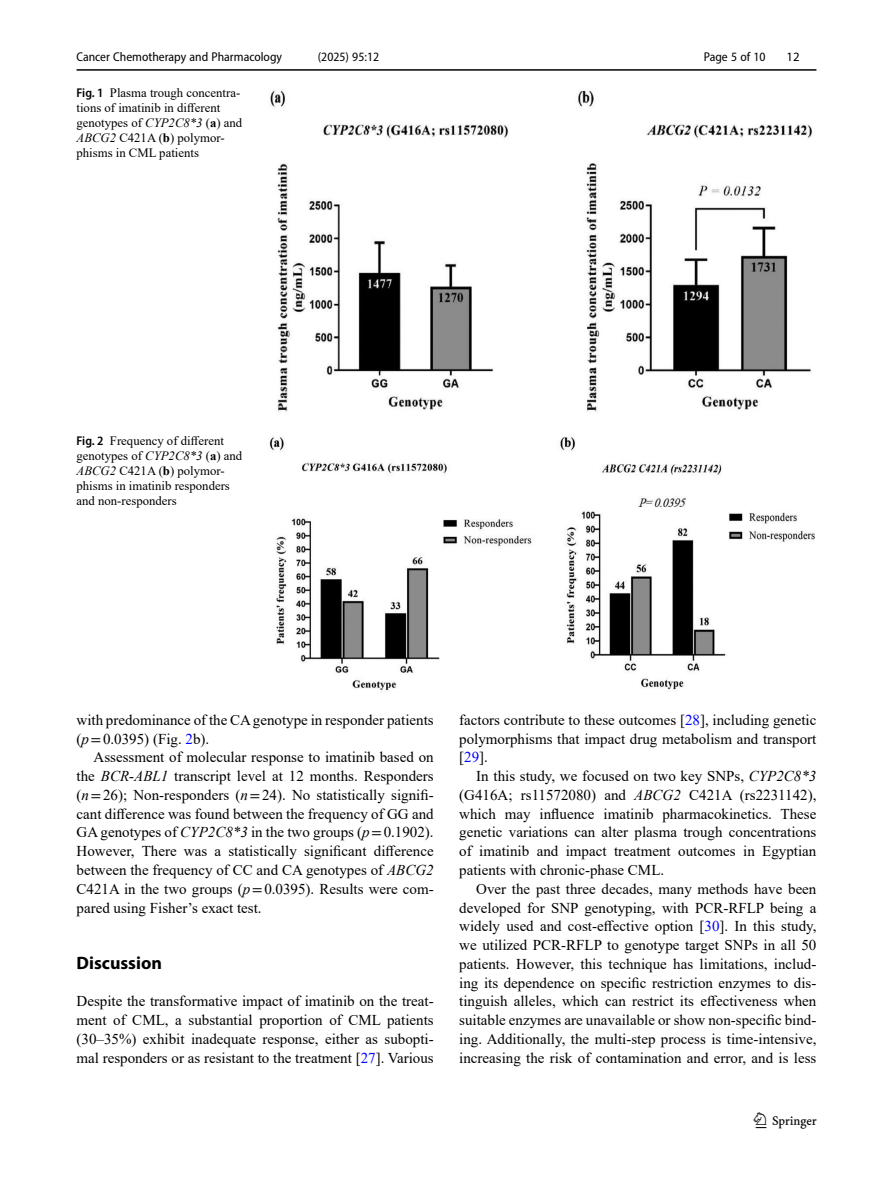
<style>
.page{position:relative;width:893px;height:1187px;background:#fff}
.page>*{position:absolute;margin:0;border:0;box-sizing:border-box;transform-origin:0 0}
.t1{font:22.5px "Springnew";color:#000}
.Head_1{font:700 18px "Myriad Pro";color:#000}
.Body_Text_Indent{font:15px/18.8px "Times New Roman";color:#000;text-align:justify}
.Body_Text{font:15px/18.8px "Times New Roman";color:#000;text-align:justify}
.Figure_Caption_Side{font:12.75px/15px "Times New Roman";color:#000}
.t2{font:semi-condensed 12.75px "Myriad Pro";color:#000}
.t3{font:12.75px "Myriad Pro";color:#000}
.s1{font-family:"Myriad Pro";font-weight:600;font-stretch:semi-condensed}
.s2{font-style:italic}
.s3{font-weight:700}
.s4{font-family:"STIX"}
.s5{color:#00f}
</style>
<div class="page">
<hr style="left:77px;top:69px;width:739px;height:2px;background:#000">
<img style="left:269px;top:437px;width:546px;height:255px">
<img style="left:270px;top:89px;width:542px;height:323px">
<p class="t2" style="left:77px;top:49px;width:207px">Cancer Chemotherapy and Pharmacology</p>
<p class="t2" style="left:318px;top:49px;width:63px">(2025) 95:12</p>
<p class="Figure_Caption_Side" style="left:77px;top:84px;width:167px"><span class="s1">Fig. 1</span> Plasma trough concentra&shy;tions of imatinib in different genotypes of <span class="s2">CYP2C8*3</span> (<span class="s3">a</span>) and<br><span class="s2">ABCG2</span> C421A (<span class="s3">b</span>) polymor&shy;phisms in CML patients</p>
<p class="t2" style="left:704px;top:49px;width:63px">Page 5 of 10</p>
<p class="t3" style="left:786px;top:48px;width:15px">12</p>
<p class="Figure_Caption_Side" style="left:77px;top:433px;width:167px"><span class="s1">Fig. 2</span> Frequency of different genotypes of <span class="s2">CYP2C8*3</span> (<span class="s3">a</span>) and<br><span class="s2">ABCG2</span> C421A (<span class="s3">b</span>) polymor&shy;phisms in imatinib responders and non-responders</p>
<p class="Body_Text_Indent" style="left:77px;top:710px;width:359px">with predominance of the CA genotype in responder patients (<span class="s2">p</span><span class="s4">=</span>0.0395) (Fig. <span class="s5">2</span>b).</p>
<p class="Body_Text_Indent" style="left:77px;top:747px;width:359px;text-indent:17px">Assessment of molecular response to imatinib based on the <span class="s2">BCR-ABL1</span> transcript level at 12 months. Responders (<span class="s2">n</span><span class="s4">=</span>26); Non-responders (<span class="s2">n</span><span class="s4">=</span>24). No statistically signifi&shy;cant difference was found between the frequency of GG and GA genotypes of <span class="s2">CYP2C8*3</span> in the two groups (<span class="s2">p</span><span class="s4">=</span>0.1902).<br>However, There was a statistically significant difference between the frequency of CC and CA genotypes of <span class="s2">ABCG2<br></span>C421A in the two groups (<span class="s2">p</span><span class="s4">=</span>0.0395). Results were com&shy;pared using Fisher’s exact test.</p>
<p class="Head_1" style="left:77px;top:950px;width:87px">Discussion</p>
<p class="Body_Text" style="left:77px;top:991px;width:359px">Despite the transformative impact of imatinib on the treat&shy;ment of CML, a substantial proportion of CML patients (30–35%) exhibit inadequate response, either as subopti&shy;mal responders or as resistant to the treatment [<span class="s5">27</span>]. Various</p>
<p class="Body_Text" style="left:459px;top:710px;width:359px">factors contribute to these outcomes [<span class="s5">28</span>], including genetic polymorphisms that impact drug metabolism and transport [<span class="s5">29</span>].</p>
<p class="Body_Text_Indent" style="left:459px;top:766px;width:359px;text-indent:17px">In this study, we focused on two key SNPs, <span class="s2">CYP2C8*3 </span>(G416A; rs11572080) and <span class="s2">ABCG2</span> C421A (rs2231142), which may influence imatinib pharmacokinetics. These genetic variations can alter plasma trough concentrations of imatinib and impact treatment outcomes in Egyptian patients with chronic-phase CML.</p>
<p class="Body_Text_Indent" style="left:459px;top:878px;width:359px;text-indent:17px">Over the past three decades, many methods have been developed for SNP genotyping, with PCR-RFLP being a widely used and cost-effective option [<span class="s5">30</span>]. In this study, we utilized PCR-RFLP to genotype target SNPs in all 50 patients. However, this technique has limitations, includ&shy;ing its dependence on specific restriction enzymes to dis&shy;tinguish alleles, which can restrict its effectiveness when suitable enzymes are unavailable or show non-specific bind&shy;ing. Additionally, the multi-step process is time-intensive, increasing the risk of contamination and error, and is less</p>
<h1 class="t1" style="left:756px;top:1107px;width:63px">1 3</h1>
</div>
